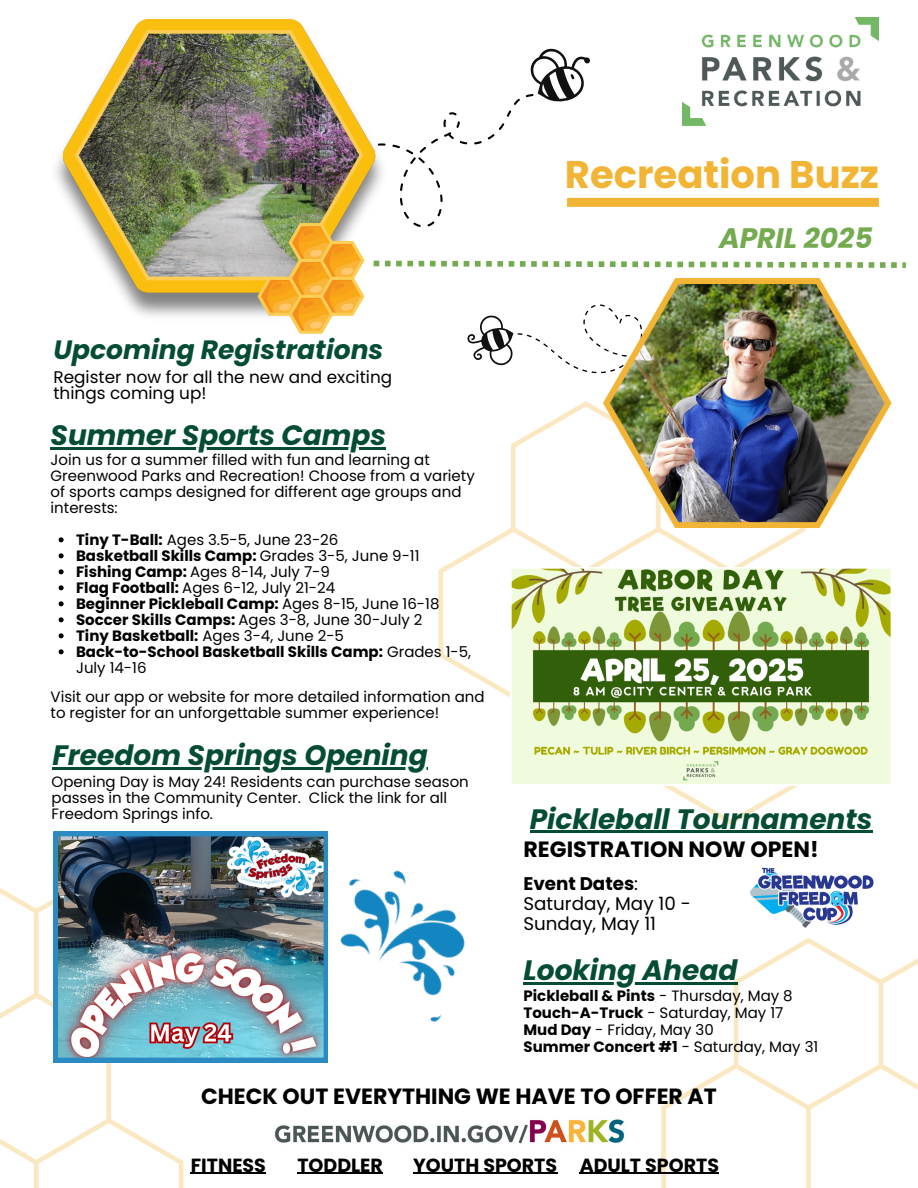
<style>
.page{position:relative;width:918px;height:1188px;background:#fff}
.page>*{position:absolute;margin:0;border:0;box-sizing:border-box;transform-origin:0 0}
.t1{font:700 38.55px "Poppins";color:#f1b434}
.t2{font:italic 700 28.2px "Poppins";color:#74aa50}
.t3{font:italic 700 28.05px "Poppins";color:#044c34}
.t4{font:italic 700 26.55px "Poppins";color:#044c34}
.t5{font:700 22.05px "Poppins";color:#000}
.t6{font:700 19.05px "Poppins";color:#000}
.t7{font:18.3px/20.2px "Poppins";color:#000}
.t8{font:16.8px/15.9px "Poppins";color:#000}
.t9{font:15px/16px "Poppins";color:#000}
.t10{font:700 15px/16px "Poppins";color:#000}
.s1{font-weight:700}
.s2{font-weight:400}
</style>
<div class="page">
<svg style="left:397px;top:48px;width:193px;height:179px"></svg>
<img style="left:56px;top:18px;width:341px;height:243px">
<svg style="left:661px;top:938px;width:257px;height:250px"></svg>
<div style="left:567px;top:198px;width:312px;height:9px;background:#f1b434"></div>
<img style="left:74px;top:26px;width:308px;height:307px">
<img style="left:683px;top:18px;width:196px;height:108px">
<svg style="left:439px;top:408px;width:366px;height:416px"></svg>
<svg style="left:374px;top:261px;width:532px;height:147px"></svg>
<svg style="left:0;top:888px;width:183px;height:300px"></svg>
<svg style="left:603px;top:278px;width:289px;height:250px"></svg>
<img style="left:610px;top:284px;width:275px;height:238px">
<img style="left:274px;top:1098px;width:388px;height:65px">
<svg style="left:511px;top:568px;width:380px;height:217px;background:#bdce9c"></svg>
<div style="left:323px;top:1px;width:70px;height:71px;background:#fff;border-radius:35px"></div>
<img style="left:750px;top:867px;width:124px;height:61px">
<hr style="left:530px;top:831px;width:343px;height:2px;background:#044c34">
<hr style="left:191px;top:1173px;width:75px;height:1px;background:#000">
<hr style="left:297px;top:1173px;width:86px;height:1px;background:#000">
<hr style="left:413px;top:1173px;width:144px;height:1px;background:#000">
<hr style="left:580px;top:1173px;width:139px;height:1px;background:#000">
<svg style="left:59px;top:537px;width:5px;height:5px"></svg>
<svg style="left:59px;top:553px;width:5px;height:5px"></svg>
<svg style="left:59px;top:569px;width:5px;height:5px"></svg>
<svg style="left:59px;top:585px;width:5px;height:5px"></svg>
<svg style="left:59px;top:601px;width:5px;height:5px"></svg>
<svg style="left:59px;top:617px;width:5px;height:5px"></svg>
<svg style="left:59px;top:633px;width:5px;height:5px"></svg>
<svg style="left:59px;top:649px;width:5px;height:5px"></svg>
<hr style="left:51px;top:448px;width:335px;height:2px;background:#044c34">
<hr style="left:524px;top:982px;width:214px;height:3px;background:#044c34">
<img style="left:53px;top:832px;width:275px;height:230px">
<img style="left:317px;top:848px;width:148px;height:199px">
<hr style="left:53px;top:767px;width:375px;height:3px;background:#044c34">
<h2 class="t4" style="left:53px;top:331px;width:331px">Upcoming Registrations</h2>
<p class="t8" style="left:53px;top:370px;width:340px">Register now for all the new and exciting things coming up!</p>
<p class="t3" style="left:51px;top:416px;width:337px">Summer Sports Camps</p>
<p class="t9" style="left:51px;top:452px;width:426px">Join us for a summer filled with fun and learning at Greenwood Parks and Recreation! Choose from a variety of sports camps designed for different age groups and interests:</p>
<h3 class="t9" style="left:76px;top:532px;width:264px"><span class="s1">Tiny T-Ball:</span> Ages 3.5-5, June 23-26</h3>
<p class="t10" style="left:76px;top:548px;width:345px">Basketball Skills Camp: <span class="s2">Grades 3-5, June 9-11</span></p>
<p class="t9" style="left:76px;top:564px;width:255px"><span class="s1">Fishing Camp:</span> Ages 8-14, July 7-9</p>
<p class="t9" style="left:76px;top:580px;width:261px"><span class="s1">Flag Football:</span> Ages 6-12, July 21-24</p>
<p class="t10" style="left:76px;top:596px;width:365px">Beginner Pickleball Camp: <span class="s2">Ages 8-15, June 16-18</span></p>
<p class="t9" style="left:76px;top:612px;width:348px"><span class="s1">Soccer Skills Camps:</span> Ages 3-8, June 30-July 2</p>
<p class="t10" style="left:76px;top:628px;width:269px">Tiny Basketball: <span class="s2">Ages 3-4, June 2-5</span></p>
<p class="t10" style="left:76px;top:644px;width:397px">Back-to-School Basketball Skills Camp: <span class="s2">Grades 1-5,<br>July 14-16</span></p>
<p class="t9" style="left:51px;top:689px;width:436px">Visit our app or website for more detailed information and to register for an unforgettable summer experience!</p>
<p class="t3" style="left:53px;top:736px;width:377px">Freedom Springs Opening</p>
<h3 class="t9" style="left:52px;top:774px;width:419px">Opening Day is May 24! Residents can purchase season passes in the Community Center. Click the link for all<br>Freedom Springs info.</h3>
<h1 class="t1" style="left:565px;top:148px;width:315px">Recreation Buzz</h1>
<p class="t2" style="left:719px;top:218px;width:155px">APRIL 2025</p>
<p class="t3" style="left:530px;top:799px;width:344px">Pickleball Tournaments</p>
<p class="t5" style="left:524px;top:834px;width:297px">REGISTRATION NOW OPEN!</p>
<p class="t7" style="left:523px;top:873px;width:169px"><span class="s1">Event Dates</span>:<br>Saturday, May 10 -<br>Sunday, May 11</p>
<p class="t3" style="left:524px;top:951px;width:216px">Looking Ahead</p>
<p class="t10" style="left:523px;top:988px;width:271px">Pickleball &amp; Pints <span class="s2">- Thursday, May 8</span></p>
<h3 class="t9" style="left:523px;top:1005px;width:261px"><span class="s1">Touch-A-Truck</span> - Saturday, May 17</h3>
<p class="t9" style="left:523px;top:1022px;width:192px"><span class="s1">Mud Day</span> - Friday, May 30</p>
<p class="t10" style="left:523px;top:1039px;width:296px">Summer Concert #1 <span class="s2">- Saturday, May 31</span></p>
<p class="t5" style="left:201px;top:1080px;width:517px">CHECK OUT EVERYTHING WE HAVE TO OFFER AT</p>
<p class="t6" style="left:191px;top:1152px;width:77px">FITNESS</p>
<p class="t6" style="left:297px;top:1152px;width:87px">TODDLER</p>
<h3 class="t6" style="left:413px;top:1152px;width:146px">YOUTH SPORTS</h3>
<p class="t6" style="left:580px;top:1152px;width:141px">ADULT SPORTS</p>
</div>
